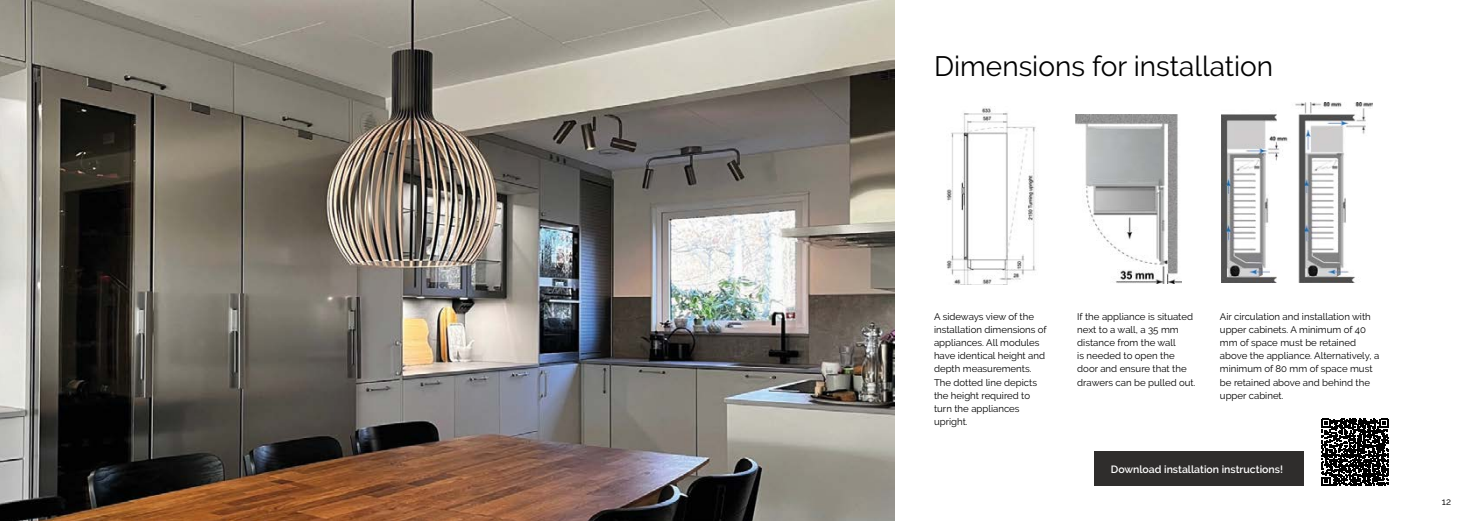
<style>
.page{position:relative;width:1474px;height:521px;background:#fff}
.page>*{position:absolute;margin:0;border:0;box-sizing:border-box;transform-origin:0 0}
.t1{font:28px "Raleway";color:#000}
.t2{font:600 10.5px "Raleway";color:#fff}
.t3{font:9.62px/13.1px "Raleway";color:#000}
</style>
<div class="page">
<div style="left:1094px;top:451px;width:209px;height:34px;background:#2f2d2c"></div>
<img style="left:0;top:0;width:894px;height:521px">
<img style="left:1221px;top:102px;width:151px;height:181px">
<img style="left:1075px;top:115px;width:106px;height:168px">
<img style="left:947px;top:107px;width:89px;height:177px">
<svg style="left:1321px;top:419px;width:67px;height:67px"></svg>
<h1 class="t1" style="left:934px;top:50px;width:341px">Dimensions for installation</h1>
<p class="t3" style="left:934px;top:310px;width:114px">A sideways view of the installation dimensions of appliances. All modules have identical height and depth measurements.<br>The dotted line depicts the height required to turn the appliances upright.</p>
<p class="t3" style="left:1077px;top:310px;width:120px">If the appliance is situated next to a wall, a 35 mm distance from the wall<br>is needed to open the door and ensure that the drawers can be pulled out.</p>
<p class="t3" style="left:1219px;top:310px;width:161px">Air circulation and installation with upper cabinets. A minimum of 40 mm of space must be retained above the appliance. Alternatively, a minimum of 80 mm of space must be retained above and behind the upper cabinet.</p>
<p class="t2" style="left:1110px;top:463px;width:174px">Download installation instructions!</p>
<p class="t3" style="left:1441px;top:494px;width:11px">12</p>
</div>
